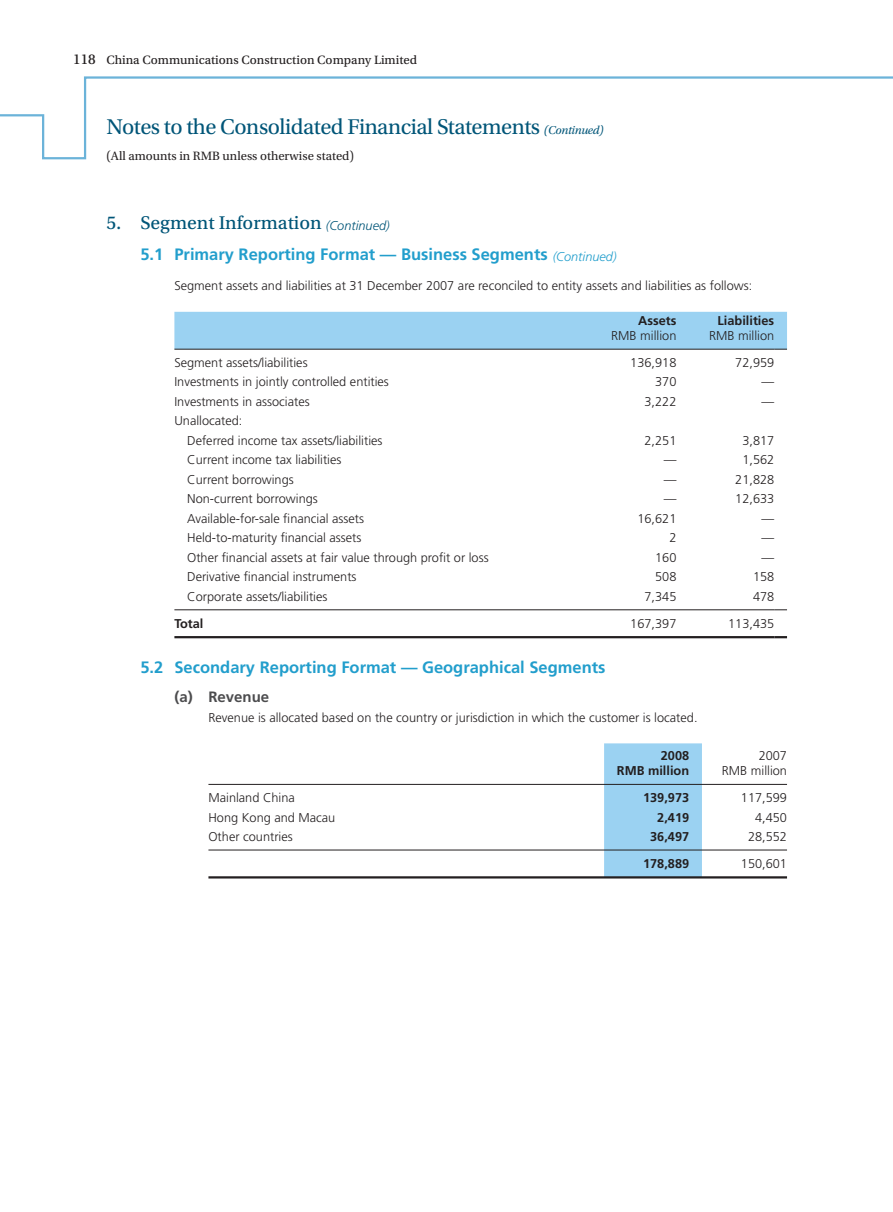
<style>
.page{position:relative;width:893px;height:1212px;background:#fff}
.page>*{position:absolute;margin:0;border:0;box-sizing:border-box;transform-origin:0 0}
.t1{font:22.5px "Utopia Std";letter-spacing:-.02em;color:#005578}
.t2{font:19.5px "Utopia Std Capt";color:#005578}
.t3{font:700 16.5px "Frutiger LT Std";color:#229ecc}
.t4{font:700 15px "Frutiger LT Std";color:#4c4c4e}
.t5{font:300 12.75px/19.5px "Frutiger LT Std";color:#231f20}
.t6{font:700 12.75px "Frutiger LT Std";color:#231f20}
.t7{font:12.75px "Utopia Std Capt";color:#231f20}
.t8{font:12.75px "Utopia Std";color:#231f20}
.s1{font-size:15px}
.s2{font-style:italic;font-size:12px}
.s3{font-family:"Frutiger LT Std";font-weight:300;font-style:italic;font-size:12.75px}
.s4{font-weight:300;font-style:italic;font-size:12.75px}
</style>
<div class="page">
<svg style="left:0;top:76px;width:892px;height:84px"></svg>
<div style="left:174px;top:312px;width:613px;height:38px;background:#9bd2f2"></div>
<svg style="left:774px;top:609px;width:13px;height:1px"></svg>
<svg style="left:774px;top:636px;width:13px;height:2px"></svg>
<hr style="left:174px;top:609px;width:600px;height:1px;background:#231f20">
<hr style="left:174px;top:636px;width:600px;height:2px;background:#231f20">
<hr style="left:174px;top:349px;width:600px;height:1px;background:#231f20">
<div style="left:604px;top:743px;width:98px;height:133px;background:#9bd2f2"></div>
<hr style="left:208px;top:850px;width:579px;height:1px;background:#231f20">
<hr style="left:208px;top:876px;width:579px;height:3px;background:#231f20">
<hr style="left:208px;top:784px;width:579px;height:1px;background:#231f20">
<p class="t7" style="left:73px;top:55px;width:345px"><span class="s1">118</span> China Communications Construction Company Limited</p>
<h1 class="t1" style="left:106px;top:118px;width:499px">Notes to the Consolidated Financial Statements <span class="s2">(Continued)</span></h1>
<p class="t8" style="left:106px;top:150px;width:249px">(All amounts in RMB unless otherwise stated)</p>
<h2 class="t2" style="left:106px;top:215px;width:285px">5. Segment Information <span class="s3">(Continued)</span></h2>
<p class="t3" style="left:140px;top:247px;width:477px">5.1 Primary Reporting Format — Business Segments <span class="s4">(Continued)</span></p>
<p class="t5" style="left:174px;top:277px;width:579px">Segment assets and liabilities at 31 December 2007 are reconciled to entity assets and liabilities as follows:</p>
<p class="t6" style="left:638px;top:315px;width:40px">Assets</p>
<p class="t6" style="left:717px;top:315px;width:58px">Liabilities</p>
<p class="t5" style="left:611px;top:326px;width:67px">RMB million</p>
<p class="t5" style="left:709px;top:326px;width:67px">RMB million</p>
<p class="t5" style="left:174px;top:353px;width:135px">Segment assets/liabilities</p>
<p class="t5" style="left:630px;top:353px;width:48px">136,918</p>
<p class="t5" style="left:735px;top:353px;width:40px">72,959</p>
<p class="t5" style="left:174px;top:373px;width:216px">Investments in jointly controlled entities</p>
<p class="t5" style="left:655px;top:373px;width:23px">370</p>
<p class="t5" style="left:761px;top:373px;width:14px">—</p>
<p class="t5" style="left:174px;top:392px;width:137px">Investments in associates</p>
<p class="t5" style="left:644px;top:392px;width:33px">3,222</p>
<p class="t5" style="left:761px;top:392px;width:14px">—</p>
<p class="t5" style="left:187px;top:412px;width:197px;text-indent:-13px">Unallocated:<br>Deferred income tax assets/liabilities</p>
<p class="t5" style="left:644px;top:431px;width:33px">2,251</p>
<p class="t5" style="left:742px;top:431px;width:33px">3,817</p>
<p class="t5" style="left:187px;top:451px;width:156px">Current income tax liabilities</p>
<p class="t5" style="left:663px;top:451px;width:14px">—</p>
<p class="t5" style="left:742px;top:451px;width:33px">1,562</p>
<p class="t5" style="left:187px;top:470px;width:108px">Current borrowings</p>
<p class="t5" style="left:663px;top:470px;width:14px">—</p>
<p class="t5" style="left:735px;top:470px;width:40px">21,828</p>
<p class="t5" style="left:187px;top:490px;width:132px">Non-current borrowings</p>
<p class="t5" style="left:663px;top:490px;width:14px">—</p>
<p class="t5" style="left:735px;top:490px;width:40px">12,633</p>
<p class="t5" style="left:187px;top:509px;width:178px">Available-for-sale financial assets</p>
<p class="t5" style="left:637px;top:509px;width:40px">16,621</p>
<p class="t5" style="left:761px;top:509px;width:14px">—</p>
<p class="t5" style="left:187px;top:529px;width:176px">Held-to-maturity financial assets</p>
<p class="t5" style="left:669px;top:529px;width:9px">2</p>
<p class="t5" style="left:761px;top:529px;width:14px">—</p>
<p class="t5" style="left:187px;top:548px;width:303px">Other financial assets at fair value through profit or loss</p>
<p class="t5" style="left:655px;top:548px;width:23px">160</p>
<p class="t5" style="left:761px;top:548px;width:14px">—</p>
<p class="t5" style="left:187px;top:568px;width:171px">Derivative financial instruments</p>
<p class="t5" style="left:655px;top:568px;width:23px">508</p>
<p class="t5" style="left:753px;top:568px;width:23px">158</p>
<p class="t5" style="left:187px;top:587px;width:142px">Corporate assets/liabilities</p>
<p class="t5" style="left:644px;top:587px;width:33px">7,345</p>
<p class="t5" style="left:753px;top:587px;width:23px">478</p>
<p class="t6" style="left:174px;top:618px;width:31px">Total</p>
<p class="t5" style="left:630px;top:614px;width:48px">167,397</p>
<p class="t5" style="left:728px;top:614px;width:48px">113,435</p>
<p class="t3" style="left:140px;top:660px;width:466px">5.2 Secondary Reporting Format — Geographical Segments</p>
<p class="t4" style="left:174px;top:691px;width:96px">(a) Revenue</p>
<p class="t5" style="left:208px;top:708px;width:490px">Revenue is allocated based on the country or jurisdiction in which the customer is located.</p>
<p class="t6" style="left:660px;top:751px;width:30px">2008</p>
<p class="t5" style="left:758px;top:747px;width:30px">2007</p>
<p class="t6" style="left:617px;top:766px;width:74px">RMB million</p>
<p class="t5" style="left:721px;top:762px;width:67px">RMB million</p>
<p class="t5" style="left:208px;top:789px;width:88px">Mainland China</p>
<p class="t6" style="left:643px;top:792px;width:48px">139,973</p>
<p class="t5" style="left:741px;top:789px;width:48px">117,599</p>
<p class="t5" style="left:208px;top:808px;width:128px">Hong Kong and Macau</p>
<p class="t6" style="left:657px;top:812px;width:33px">2,419</p>
<p class="t5" style="left:755px;top:808px;width:33px">4,450</p>
<p class="t5" style="left:208px;top:828px;width:86px">Other countries</p>
<p class="t6" style="left:650px;top:831px;width:40px">36,497</p>
<p class="t5" style="left:748px;top:828px;width:40px">28,552</p>
<p class="t6" style="left:643px;top:858px;width:48px">178,889</p>
<p class="t5" style="left:741px;top:854px;width:48px">150,601</p>
</div>
